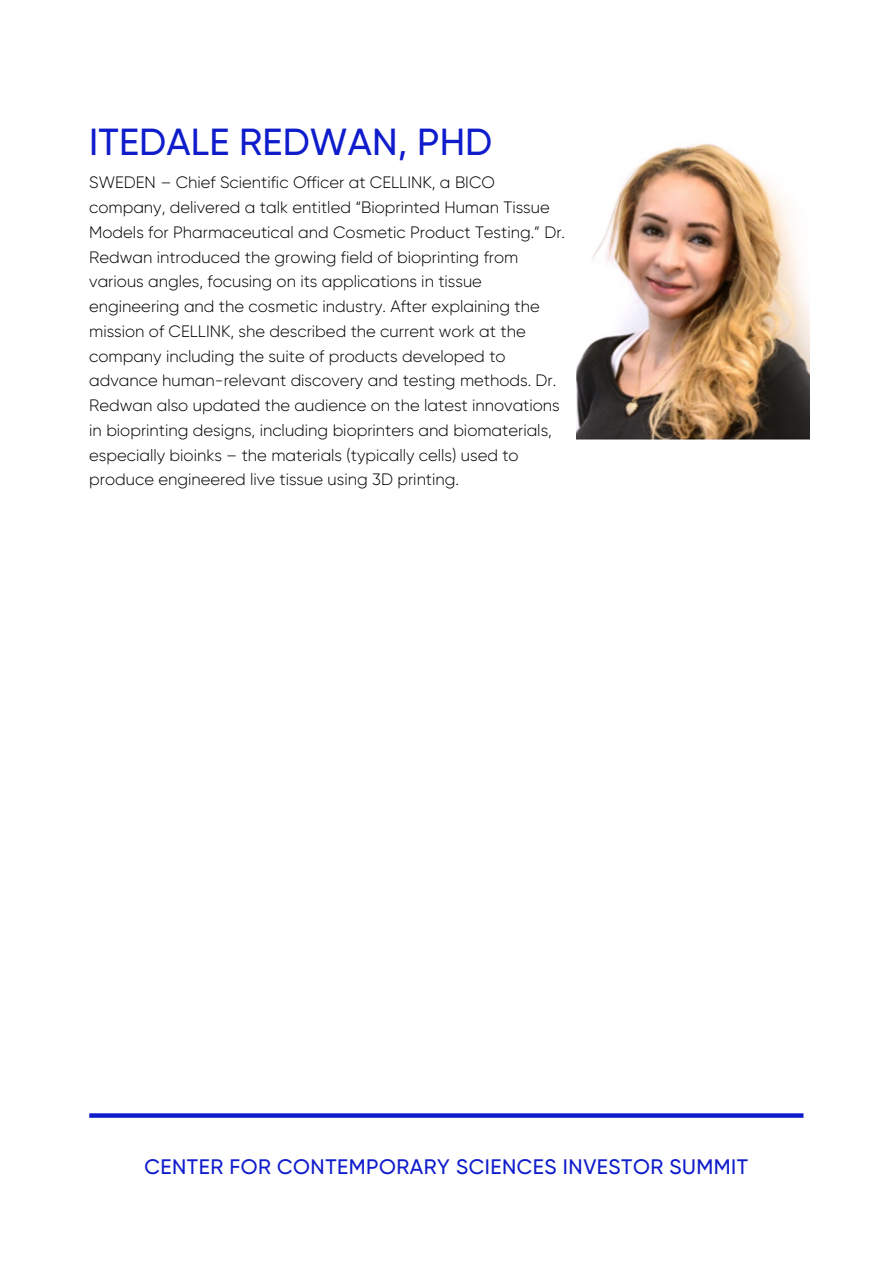
<style>
.page{position:relative;width:893px;height:1264px;background:#fff}
.page>*{position:absolute;margin:0;border:0;box-sizing:border-box;transform-origin:0 0}
.t1{font:500 37.65px "Gilroy";letter-spacing:.005em;color:#0f1ccb}
.t2{font:500 21px "Gilroy";letter-spacing:.025em;color:#0f1ccb}
.t3{font:300 16.5px/24.8px "Gilroy";color:#000}
</style>
<div class="page">
<img style="left:576px;top:143px;width:233px;height:296px">
<svg style="left:89px;top:1113px;width:714px;height:4px;background:#202cce"></svg>
<h1 class="t1" style="left:89px;top:120px;width:404px">ITEDALE REDWAN, PHD</h1>
<p class="t3" style="left:89px;top:170px;width:477px">SWEDEN – Chief Scientific Officer at CELLINK, a BICO company, delivered a talk entitled “Bioprinted Human Tissue Models for Pharmaceutical and Cosmetic Product Testing.” Dr.<br>Redwan introduced the growing field of bioprinting from various angles, focusing on its applications in tissue engineering and the cosmetic industry. After explaining the mission of CELLINK, she described the current work at the company including the suite of products developed to advance human-relevant discovery and testing methods. Dr.<br>Redwan also updated the audience on the latest innovations in bioprinting designs, including bioprinters and biomaterials, especially bioinks – the materials (typically cells) used to produce engineered live tissue using 3D printing.</p>
<p class="t2" style="left:144px;top:1154px;width:605px">CENTER FOR CONTEMPORARY SCIENCES INVESTOR SUMMIT</p>
</div>
